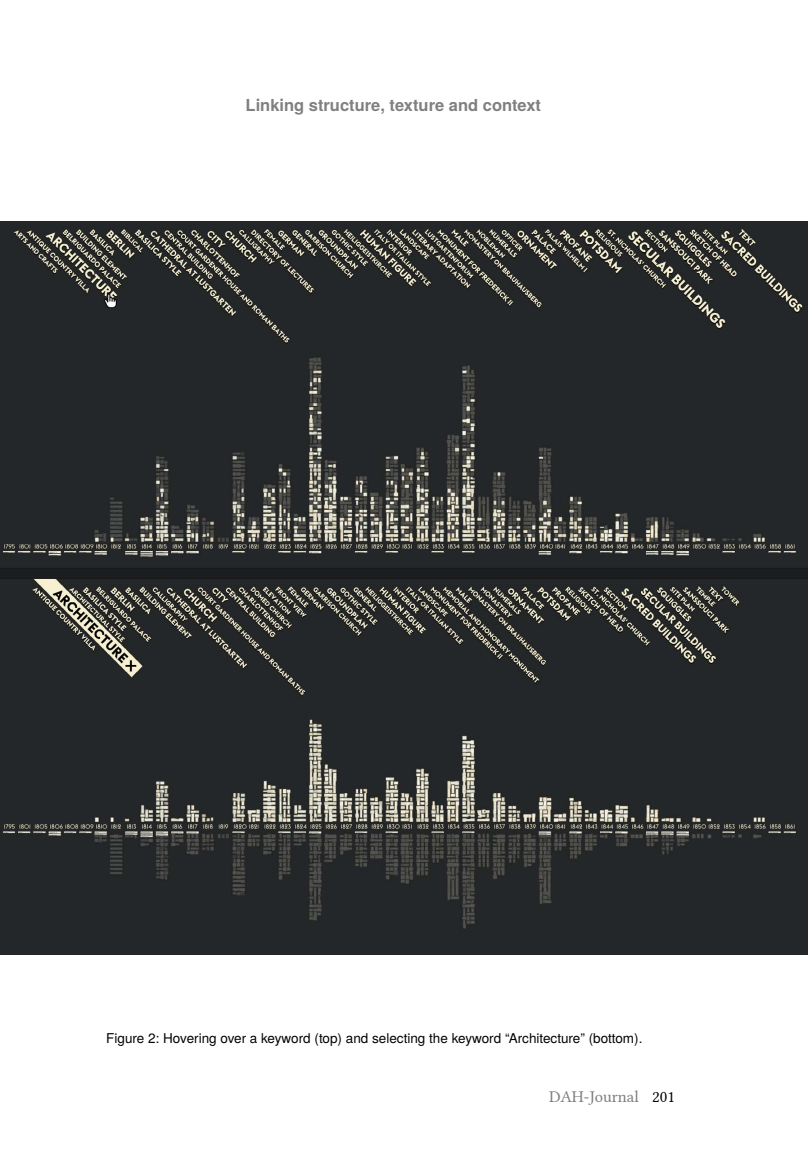
<style>
.page{position:relative;width:808px;height:1149px;background:#fff}
.page>*{position:absolute;margin:0;border:0;box-sizing:border-box;transform-origin:0 0}
.RunningHeader{font:700 16.5px "Te X Gyre Heros";color:#808080}
.Normal_ohne_Einzug{font:16.5px "Lin Libertine";color:#7d7d7d}
.Figure{font:13.5px "Te X Gyre Heros";color:#000}
.s1{color:#000}
</style>
<div class="page">
<img style="left:0;top:221px;width:808px;height:732px">
<p class="RunningHeader" style="left:246px;top:92px;width:297px">Linking structure, texture and context</p>
<p class="Figure" style="left:106px;top:1026px;width:538px">Figure 2: Hovering over a keyword (top) and selecting the keyword “Architecture” (bottom).</p>
<p class="Normal_ohne_Einzug" style="left:549px;top:1082px;width:128px">DAH-Journal <span class="s1">201</span></p>
</div>
